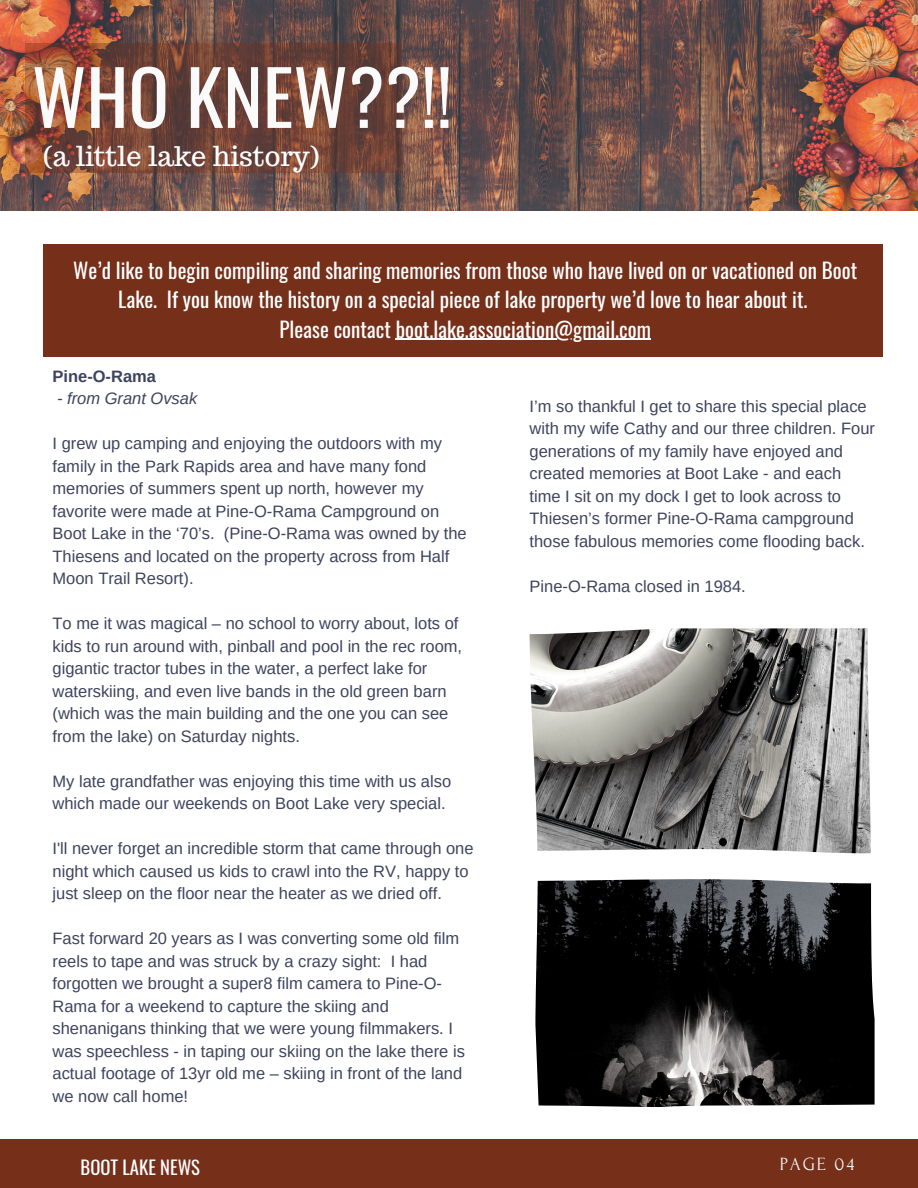
<style>
.page{position:relative;width:918px;height:1188px;background:#fff}
.page>*{position:absolute;margin:0;border:0;box-sizing:border-box;transform-origin:0 0}
.t1{font:75px "Oswald";color:#fafafa}
.t2{font:27px "Trocchi";color:#fff}
.t3{font:21px/29.2px "Oswald";color:#fff;text-align:center}
.t4{font:18.75px "Oswald";color:#fff}
.t5{font:18.6px "Forum";letter-spacing:.1em;color:#fafafa}
.t6{font:16.5px/22.5px "Arimo";color:#3d435d}
.t7{font:italic 16.5px "Arimo";color:#3d435d}
.t8{font:700 16.5px "Arimo";color:#3d435d}
</style>
<div class="page">
<img style="left:0;top:0;width:918px;height:210px">
<svg style="left:25px;top:43px;width:377px;height:130px;background:#734437"></svg>
<img style="left:530px;top:628px;width:341px;height:226px">
<img style="left:535px;top:879px;width:339px;height:228px">
<div style="left:0;top:1139px;width:918px;height:49px;background:#762f19"></div>
<div style="left:43px;top:244px;width:840px;height:113px;background:#762f19"></div>
<hr style="left:396px;top:339px;width:255px;height:1px;background:#fff">
<p class="t1" style="left:32px;top:38px;width:422px">WHO KNEW??!!</p>
<p class="t2" style="left:43px;top:138px;width:278px">(a little lake history)</p>
<p class="t3" style="left:73px;top:255px;width:785px">We’d like to begin compiling and sharing memories from those who have lived on or vacationed on Boot<br>Lake. If you know the history on a special piece of lake property we’d love to hear about it.</p>
<p class="t3" style="left:280px;top:313px;width:373px">Please contact boot.lake.association@gmail.com</p>
<p class="t8" style="left:53px;top:367px;width:105px">Pine-O-Rama</p>
<p class="t7" style="left:57px;top:389px;width:142px">- from Grant Ovsak</p>
<p class="t6" style="left:53px;top:432px;width:416px">I grew up camping and enjoying the outdoors with my family in the Park Rapids area and have many fond memories of summers spent up north, however my favorite were made at Pine-O-Rama Campground on Boot Lake in the ‘70’s. (Pine-O-Rama was owned by the Thiesens and located on the property across from Half Moon Trail Resort).</p>
<p class="t6" style="left:53px;top:612px;width:411px">To me it was magical – no school to worry about, lots of kids to run around with, pinball and pool in the rec room, gigantic tractor tubes in the water, a perfect lake for waterskiing, and even live bands in the old green barn (which was the main building and the one you can see from the lake) on Saturday nights.</p>
<p class="t6" style="left:53px;top:770px;width:400px">My late grandfather was enjoying this time with us also which made our weekends on Boot Lake very special.</p>
<p class="t6" style="left:53px;top:837px;width:423px">I'll never forget an incredible storm that came through one night which caused us kids to crawl into the RV, happy to just sleep on the floor near the heater as we dried off.</p>
<p class="t6" style="left:53px;top:927px;width:414px">Fast forward 20 years as I was converting some old film reels to tape and was struck by a crazy sight: I had forgotten we brought a super8 film camera to Pine-O-Rama for a weekend to capture the skiing and shenanigans thinking that we were young filmmakers. I was speechless - in taping our skiing on the lake there is actual footage of 13yr old me – skiing in front of the land we now call home!</p>
<p class="t6" style="left:530px;top:395px;width:347px">I’m so thankful I get to share this special place with my wife Cathy and our three children. Four generations of my family have enjoyed and created memories at Boot Lake - and each time I sit on my dock I get to look across to Thiesen’s former Pine-O-Rama campground those fabulous memories come flooding back.</p>
<p class="t6" style="left:530px;top:575px;width:218px">Pine-O-Rama closed in 1984.</p>
<p class="t4" style="left:81px;top:1152px;width:121px">BOOT LAKE NEWS</p>
<p class="t5" style="left:780px;top:1154px;width:76px">PAGE 04</p>
</div>
